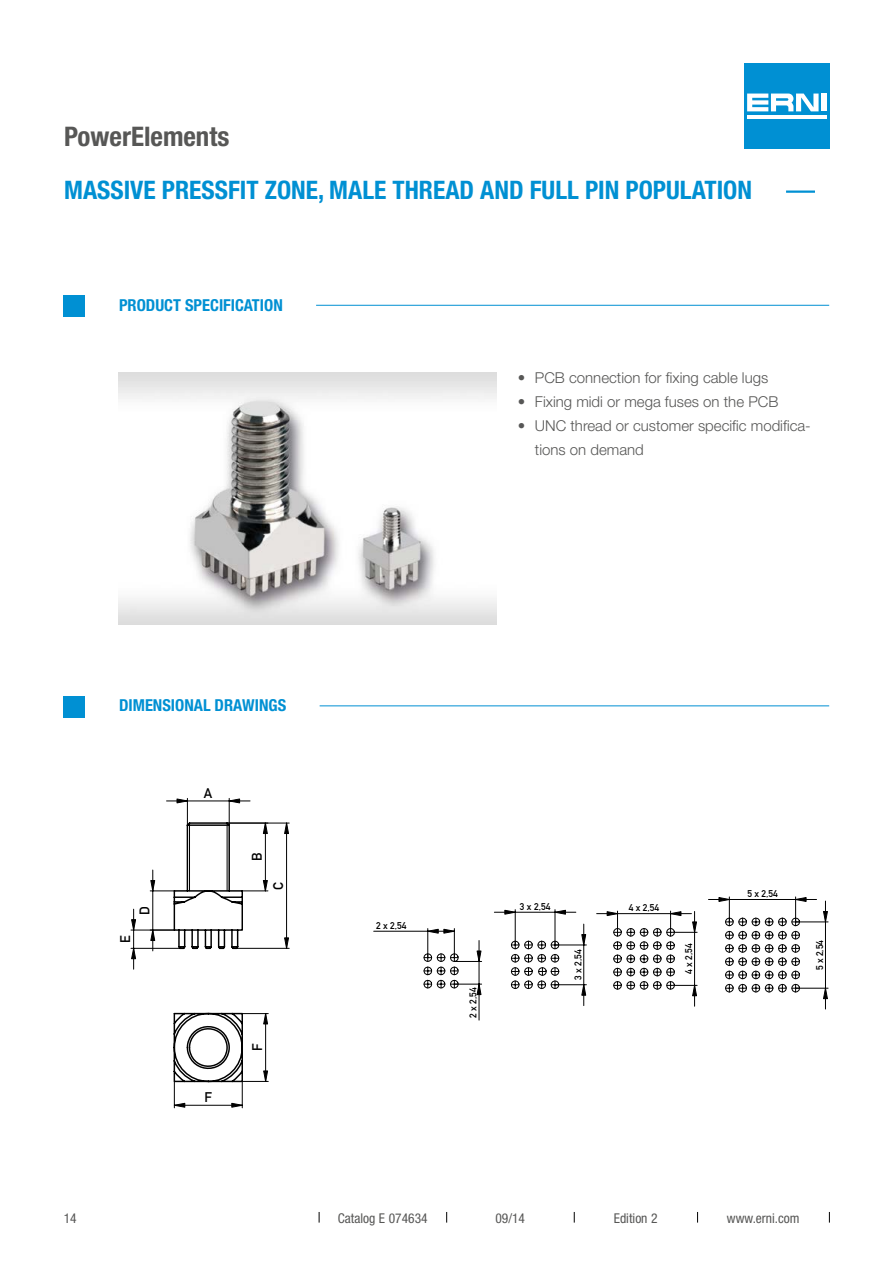
<style>
.page{position:relative;width:893px;height:1263px;background:#fff}
.page>*{position:absolute;margin:0;border:0;box-sizing:border-box;transform-origin:0 0}
.t1{font:700 condensed 27px "Helvetica Neue LT Pro";color:#575756}
.t2{font:700 condensed 25.5px "Helvetica Neue LT Pro";color:#0090d3}
.t3{font:700 condensed 16.5px "Helvetica Neue LT Pro";color:#0090d3}
.t4{font:300 15px/24px "Helvetica Neue LT Pro";color:#575756}
.t5{font:13.8px "DIN Mittelschrift LT";color:#000}
.t6{font:condensed 13.5px "Helvetica Neue LT Pro";color:#575756}
.t7{font:9.75px "DIN Mittelschrift LT";letter-spacing:.005em;color:#000}
</style>
<div class="page">
<div style="left:744px;top:64px;width:85px;height:85px;background:#0090d3"></div>
<hr style="left:747px;top:115px;width:79px;height:4px;background:#fff">
<div style="left:821px;top:94px;width:5px;height:17px;background:#fff"></div>
<svg style="left:747px;top:94px;width:72px;height:17px"></svg>
<hr style="left:786px;top:190px;width:29px;height:3px;background:#0090d3">
<div style="left:64px;top:296px;width:21px;height:21px;background:#0090d3"></div>
<hr style="left:316px;top:305px;width:513px;height:1px;background:#0090d3">
<img style="left:118px;top:372px;width:379px;height:252px">
<div style="left:64px;top:696px;width:21px;height:21px;background:#0090d3"></div>
<hr style="left:320px;top:705px;width:509px;height:1px;background:#0090d3">
<hr style="left:617px;top:913px;width:74px;height:1px;background:#000">
<hr style="left:694px;top:932px;width:1px;height:74px;background:#000">
<hr style="left:708px;top:899px;width:88px;height:1px;background:#000">
<hr style="left:515px;top:912px;width:40px;height:1px;background:#000">
<hr style="left:555px;top:910px;width:1px;height:35px;background:#000">
<hr style="left:515px;top:910px;width:1px;height:35px;background:#000">
<hr style="left:479px;top:984px;width:1px;height:36px;background:#000">
<hr style="left:796px;top:921px;width:32px;height:1px;background:#000">
<hr style="left:796px;top:988px;width:32px;height:1px;background:#000">
<hr style="left:825px;top:922px;width:1px;height:87px;background:#000">
<svg style="left:554px;top:909px;width:22px;height:6px"></svg>
<svg style="left:494px;top:909px;width:22px;height:6px"></svg>
<svg style="left:581px;top:990px;width:6px;height:15px"></svg>
<svg style="left:823px;top:901px;width:5px;height:22px"></svg>
<svg style="left:823px;top:987px;width:5px;height:12px"></svg>
<hr style="left:227px;top:823px;width:62px;height:1px;background:#000">
<hr style="left:286px;top:823px;width:1px;height:125px;background:#000">
<svg style="left:284px;top:822px;width:5px;height:12px"></svg>
<svg style="left:150px;top:798px;width:118px;height:310px"></svg>
<svg style="left:133px;top:909px;width:2px;height:8px"></svg>
<svg style="left:131px;top:917px;width:641px;height:73px"></svg>
<svg style="left:597px;top:911px;width:21px;height:22px"></svg>
<svg style="left:670px;top:911px;width:27px;height:22px"></svg>
<svg style="left:670px;top:984px;width:27px;height:12px"></svg>
<svg style="left:454px;top:940px;width:28px;height:55px"></svg>
<svg style="left:538px;top:941px;width:8px;height:8px"></svg>
<svg style="left:525px;top:941px;width:7px;height:8px"></svg>
<svg style="left:511px;top:941px;width:8px;height:8px"></svg>
<svg style="left:792px;top:971px;width:7px;height:21px"></svg>
<svg style="left:752px;top:971px;width:34px;height:21px"></svg>
<svg style="left:739px;top:971px;width:7px;height:21px"></svg>
<svg style="left:792px;top:958px;width:7px;height:7px"></svg>
<svg style="left:725px;top:971px;width:8px;height:21px"></svg>
<svg style="left:739px;top:958px;width:7px;height:7px"></svg>
<svg style="left:725px;top:958px;width:8px;height:7px"></svg>
<svg style="left:752px;top:958px;width:34px;height:7px"></svg>
<svg style="left:739px;top:931px;width:7px;height:21px"></svg>
<svg style="left:792px;top:897px;width:24px;height:55px"></svg>
<svg style="left:752px;top:918px;width:34px;height:34px"></svg>
<svg style="left:718px;top:897px;width:15px;height:55px"></svg>
<h1 class="t1" style="left:64px;top:120px;width:167px">PowerElements</h1>
<h2 class="t2" style="left:64px;top:175px;width:689px">MASSIVE PRESSFIT ZONE, MALE THREAD AND FULL PIN POPULATION</h2>
<p class="t3" style="left:119px;top:295px;width:165px">PRODUCT SPECIFICATION</p>
<p class="t4" style="left:518px;top:365px;width:252px">• PCB connection for fixing cable lugs</p>
<p class="t4" style="left:518px;top:389px;width:262px">• Fixing midi or mega fuses on the PCB</p>
<p class="t4" style="left:535px;top:413px;width:277px;text-indent:-17px">• UNC thread or customer specific modifica&shy;tions on demand</p>
<p class="t3" style="left:119px;top:695px;width:169px">DIMENSIONAL DRAWINGS</p>
<p class="t5" style="left:117px;top:943px;width:9px;rotate:-90deg">E</p>
<p class="t5" style="left:136px;top:915px;width:10px;rotate:-90deg">D</p>
<p class="t5" style="left:204px;top:785px;width:10px">A</p>
<p class="t5" style="left:249px;top:861px;width:10px;rotate:-90deg">B</p>
<p class="t5" style="left:270px;top:889px;width:9px;rotate:-90deg">C</p>
<p class="t5" style="left:205px;top:1089px;width:9px">F</p>
<p class="t5" style="left:249px;top:1051px;width:9px;rotate:-90deg">F</p>
<p class="t6" style="left:64px;top:1210px;width:14px">14</p>
<p class="t7" style="left:376px;top:920px;width:32px">2 x 2,54</p>
<p class="t7" style="left:467px;top:1018px;width:32px;rotate:-90deg">2 x 2,54</p>
<p class="t7" style="left:520px;top:901px;width:32px">3 x 2,54</p>
<p class="t7" style="left:572px;top:980px;width:32px;rotate:-90deg">3 x 2,54</p>
<p class="t7" style="left:629px;top:902px;width:32px">4 x 2,54</p>
<p class="t7" style="left:683px;top:974px;width:32px;rotate:-90deg">4 x 2,54</p>
<p class="t7" style="left:747px;top:888px;width:32px">5 x 2,54</p>
<p class="t7" style="left:814px;top:970px;width:32px;rotate:-90deg">5 x 2,54</p>
<p class="t6" style="left:338px;top:1210px;width:91px">Catalog E 074634</p>
<p class="t6" style="left:495px;top:1210px;width:31px">09/14</p>
<p class="t6" style="left:614px;top:1210px;width:45px">Edition 2</p>
<p class="t6" style="left:727px;top:1210px;width:74px">www.erni.com</p>
</div>
